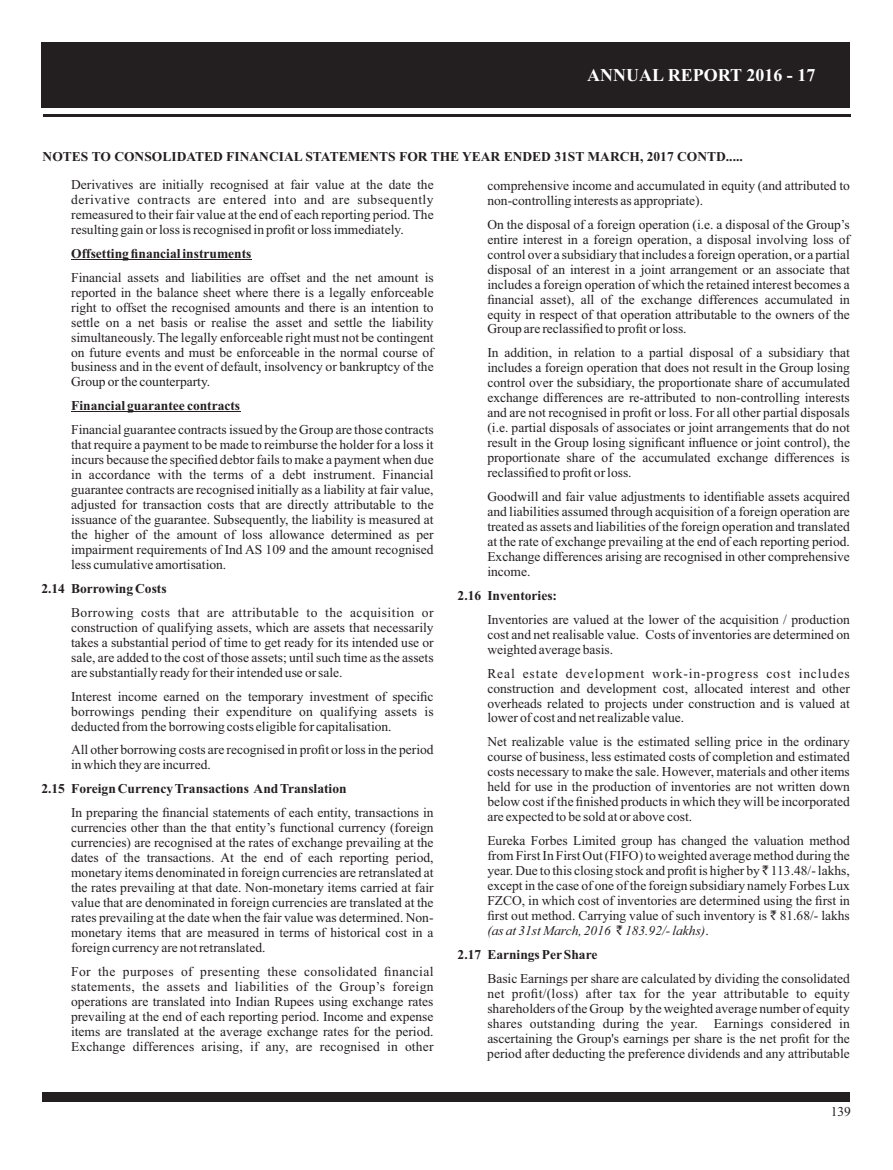
<style>
.page{position:relative;width:893px;height:1170px;background:#fff}
.page>*{position:absolute;margin:0;border:0;box-sizing:border-box;transform-origin:0 0}
.t1{font:700 18px "Times New Roman";color:#fff}
.t2{font:13.5px/15px "Times New Roman";color:#231f20;text-align:justify}
.t3{font:700 13.5px "Times New Roman";color:#231f20}
.s1{font-family:"Rupee"}
.s2{font-style:italic}
</style>
<div class="page">
<hr style="left:71px;top:259px;width:181px;height:1px;background:#231f20">
<hr style="left:71px;top:411px;width:169px;height:1px;background:#231f20">
<div style="left:42px;top:1092px;width:808px;height:9px;background:#231f20"></div>
<div style="left:42px;top:43px;width:808px;height:65px;background:#231f20"></div>
<hr style="left:43px;top:115px;width:807px;height:2px;background:#231f20">
<h1 class="t1" style="left:587px;top:69px;width:230px">ANNUAL REPORT 2016 - 17</h1>
<p class="t3" style="left:43px;top:152px;width:702px">NOTES TO CONSOLIDATED FINANCIAL STATEMENTS FOR THE YEAR ENDED 31ST MARCH, 2017 CONTD.....</p>
<p class="t2" style="left:71px;top:178px;width:364px">Derivatives are initially recognised at fair value at the date the derivative contracts are entered into and are subsequently remeasured to their fair value at the end of each reporting period. The resulting gain or loss is recognised in profit or loss immediately.</p>
<p class="t3" style="left:71px;top:248px;width:182px">Offsetting financial instruments</p>
<p class="t2" style="left:71px;top:271px;width:364px">Financial assets and liabilities are offset and the net amount is reported in the balance sheet where there is a legally enforceable right to offset the recognised amounts and there is an intention to settle on a net basis or realise the asset and settle the liability simultaneously. The legally enforceable right must not be contingent on future events and must be enforceable in the normal course of business and in the event of default, insolvency or bankruptcy of the Group or the counterparty.</p>
<p class="t3" style="left:71px;top:401px;width:171px">Financial guarantee contracts</p>
<p class="t2" style="left:71px;top:423px;width:364px">Financial guarantee contracts issued by the Group are those contracts that require a payment to be made to reimburse the holder for a loss it incurs because the specified debtor fails to make a payment when due in accordance with the terms of a debt instrument. Financial guarantee contracts are recognised initially as a liability at fair value, adjusted for transaction costs that are directly attributable to the issuance of the guarantee. Subsequently, the liability is measured at the higher of the amount of loss allowance determined as per impairment requirements of Ind AS 109 and the amount recognised less cumulative amortisation.</p>
<p class="t3" style="left:41px;top:583px;width:127px">2.14 Borrowing Costs</p>
<p class="t2" style="left:71px;top:606px;width:364px">Borrowing costs that are attributable to the acquisition or construction of qualifying assets, which are assets that necessarily takes a substantial period of time to get ready for its intended use or sale, are added to the cost of those assets; until such time as the assets are substantially ready for their intended use or sale.</p>
<p class="t2" style="left:71px;top:689px;width:364px">Interest income earned on the temporary investment of specific borrowings pending their expenditure on qualifying assets is deducted from the borrowing costs eligible for capitalisation.</p>
<p class="t2" style="left:71px;top:743px;width:364px">All other borrowing costs are recognised in profit or loss in the period in which they are incurred.</p>
<p class="t3" style="left:41px;top:784px;width:307px">2.15 Foreign Currency Transactions And Translation</p>
<p class="t2" style="left:71px;top:806px;width:364px">In preparing the financial statements of each entity, transactions in currencies other than the that entity’s functional currency (foreign currencies) are recognised at the rates of exchange prevailing at the dates of the transactions. At the end of each reporting period, monetary items denominated in foreign currencies are retranslated at the rates prevailing at that date. Non-monetary items carried at fair value that are denominated in foreign currencies are translated at the rates prevailing at the date when the fair value was determined. Non&shy;monetary items that are measured in terms of historical cost in a foreign currency are not retranslated.</p>
<p class="t2" style="left:71px;top:965px;width:364px">For the purposes of presenting these consolidated financial statements, the assets and liabilities of the Group’s foreign operations are translated into Indian Rupees using exchange rates prevailing at the end of each reporting period. Income and expense items are translated at the average exchange rates for the period.<br>Exchange differences arising, if any, are recognised in other</p>
<p class="t2" style="left:487px;top:179px;width:364px">comprehensive income and accumulated in equity (and attributed to non-controlling interests as appropriate).</p>
<p class="t2" style="left:487px;top:218px;width:364px">On the disposal of a foreign operation (i.e. a disposal of the Group’s entire interest in a foreign operation, a disposal involving loss of control over a subsidiary that includes a foreign operation, or a partial disposal of an interest in a joint arrangement or an associate that includes a foreign operation of which the retained interest becomes a financial asset), all of the exchange differences accumulated in equity in respect of that operation attributable to the owners of the Group are reclassified to profit or loss.</p>
<p class="t2" style="left:487px;top:346px;width:364px">In addition, in relation to a partial disposal of a subsidiary that includes a foreign operation that does not result in the Group losing control over the subsidiary, the proportionate share of accumulated exchange differences are re-attributed to non-controlling interests and are not recognised in profit or loss. For all other partial disposals (i.e. partial disposals of associates or joint arrangements that do not result in the Group losing significant influence or joint control), the proportionate share of the accumulated exchange differences is reclassified to profit or loss.</p>
<p class="t2" style="left:487px;top:490px;width:364px">Goodwill and fair value adjustments to identifiable assets acquired and liabilities assumed through acquisition of a foreign operation are treated as assets and liabilities of the foreign operation and translated at the rate of exchange prevailing at the end of each reporting period.<br>Exchange differences arising are recognised in other comprehensive income.</p>
<p class="t3" style="left:458px;top:590px;width:101px">2.16 Inventories:</p>
<p class="t2" style="left:487px;top:613px;width:364px">Inventories are valued at the lower of the acquisition / production cost and net realisable value. Costs of inventories are determined on weighted average basis.</p>
<p class="t2" style="left:487px;top:666px;width:364px">Real estate development work-in-progress cost includes construction and development cost, allocated interest and other overheads related to projects under construction and is valued at lower of cost and net realizable value.</p>
<p class="t2" style="left:487px;top:735px;width:364px">Net realizable value is the estimated selling price in the ordinary course of business, less estimated costs of completion and estimated costs necessary to make the sale. However, materials and other items held for use in the production of inventories are not written down below cost if the finished products in which they will be incorporated are expected to be sold at or above cost.</p>
<p class="t2" style="left:487px;top:834px;width:364px">Eureka Forbes Limited group has changed the valuation method from First In First Out (FIFO) to weighted average method during the year. Due to this closing stock and profit is higher by <span class="s1">`</span> 113.48/- lakhs, except in the case of one of the foreign subsidiary namely Forbes Lux FZCO, in which cost of inventories are determined using the first in first out method. Carrying value of such inventory is <span class="s1">`</span> 81.68/- lakhs <span class="s2">(as at 31st March, 2016</span> <span class="s1">`</span> <span class="s2">183.92/- lakhs)</span>.</p>
<p class="t3" style="left:458px;top:949px;width:141px">2.17 Earnings PerShare</p>
<p class="t2" style="left:487px;top:971px;width:364px">Basic Earnings per share are calculated by dividing the consolidated net profit/(loss) after tax for the year attributable to equity shareholders of the Group by the weighted average number of equity shares outstanding during the year. Earnings considered in ascertaining the Group's earnings per share is the net profit for the period after deducting the preference dividends and any attributable</p>
<p class="t2" style="left:831px;top:1104px;width:22px">139</p>
</div>
